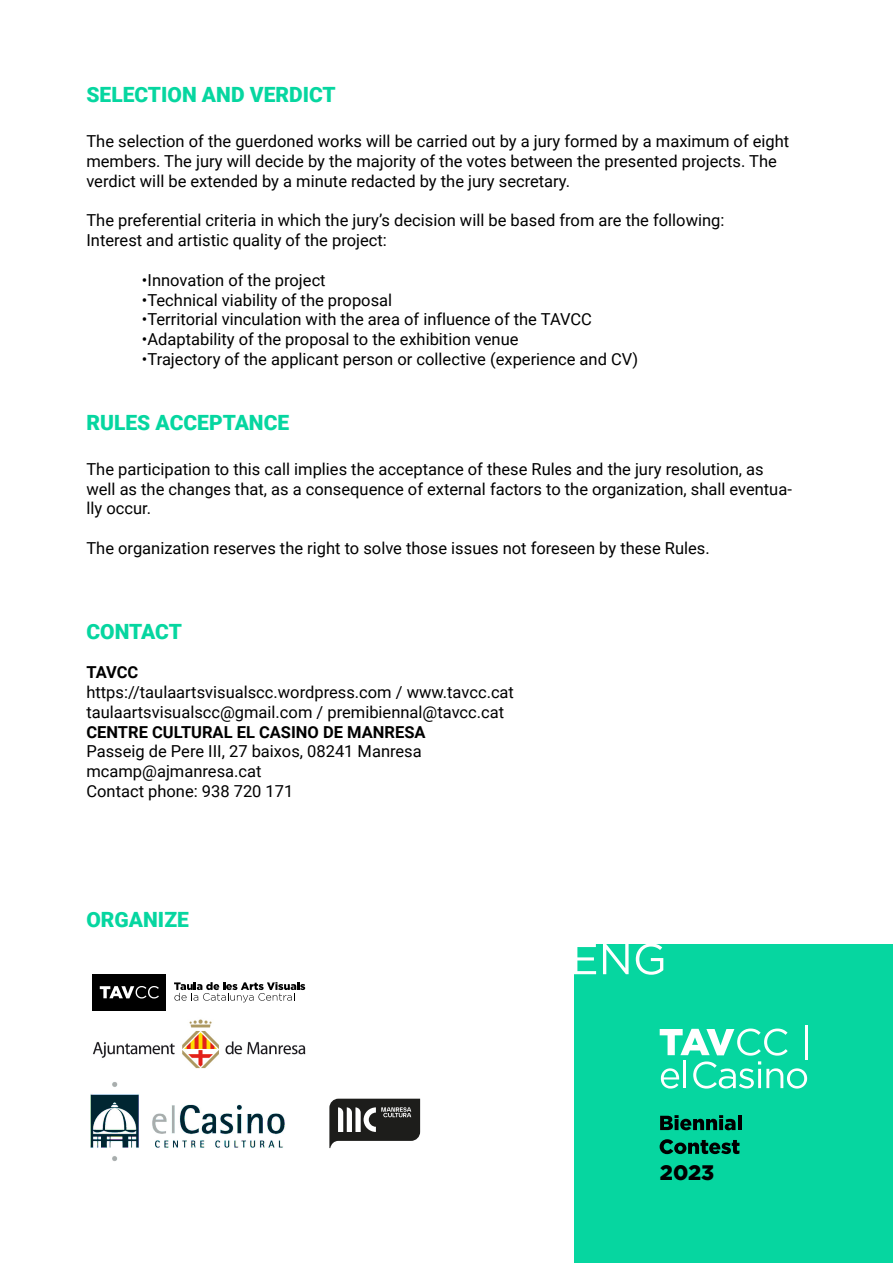
<style>
.page{position:relative;width:893px;height:1263px;background:#fff}
.page>*{position:absolute;margin:0;border:0;box-sizing:border-box;transform-origin:0 0}
.t1{font:900 21px "Roboto";color:#06d6a0}
.t2{font:900 21px "Gotham";color:#000}
.t3{font:16.5px/19.8px "Roboto";color:#000}
.t4{font:700 16.5px "Roboto";color:#000}
</style>
<div class="page">
<img style="left:92px;top:998px;width:214px;height:71px">
<img style="left:91px;top:1082px;width:194px;height:79px">
<svg style="left:174px;top:982px;width:131px;height:20px"></svg>
<div style="left:93px;top:974px;width:73px;height:37px;background:#000"></div>
<svg style="left:100px;top:986px;width:59px;height:12px"></svg>
<div style="left:574px;top:944px;width:319px;height:319px;background:#06d6a0"></div>
<svg style="left:329px;top:1099px;width:91px;height:49px"></svg>
<hr style="left:805px;top:1025px;width:2px;height:35px;background:#fff">
<svg style="left:660px;top:1028px;width:147px;height:60px"></svg>
<svg style="left:660px;top:1115px;width:75px;height:15px"></svg>
<hr style="left:738px;top:1115px;width:3px;height:15px;background:#000">
<svg style="left:660px;top:1139px;width:79px;height:15px"></svg>
<svg style="left:574px;top:944px;width:22px;height:30px"></svg>
<svg style="left:603px;top:944px;width:26px;height:30px"></svg>
<svg style="left:636px;top:944px;width:27px;height:31px"></svg>
<p class="t1" style="left:86px;top:80px;width:251px">SELECTION AND VERDICT</p>
<p class="t3" style="left:86px;top:131px;width:704px">The selection of the guerdoned works will be carried out by a jury formed by a maximum of eight members. The jury will decide by the majority of the votes between the presented projects. The verdict will be extended by a minute redacted by the jury secretary.</p>
<p class="t3" style="left:86px;top:210px;width:639px">The preferential criteria in which the jury’s decision will be based from are the following:<br>Interest and artistic quality of the project:</p>
<p class="t3" style="left:142px;top:269px;width:185px">•Innovation of the project</p>
<p class="t3" style="left:142px;top:289px;width:252px">•Technical viability of the proposal</p>
<p class="t3" style="left:142px;top:309px;width:451px">•Territorial vinculation with the area of influence of the TAVCC</p>
<p class="t3" style="left:142px;top:329px;width:378px">•Adaptability of the proposal to the exhibition venue</p>
<p class="t3" style="left:142px;top:349px;width:498px">•Trajectory of the applicant person or collective (experience and CV)</p>
<p class="t1" style="left:86px;top:408px;width:204px">RULES ACCEPTANCE</p>
<p class="t3" style="left:86px;top:458px;width:707px">The participation to this call implies the acceptance of these Rules and the jury resolution, as well as the changes that, as a consequence of external factors to the organization, shall eventua&shy;lly occur.</p>
<p class="t3" style="left:86px;top:538px;width:625px">The organization reserves the right to solve those issues not foreseen by these Rules.</p>
<p class="t1" style="left:86px;top:616px;width:97px">CONTACT</p>
<p class="t4" style="left:86px;top:661px;width:53px">TAVCC</p>
<p class="t3" style="left:86px;top:682px;width:429px">https://taulaartsvisualscc.wordpress.com / www.tavcc.cat taulaartsvisualscc@gmail.com / premibiennal@tavcc.cat</p>
<p class="t4" style="left:86px;top:720px;width:341px">CENTRE CULTURAL EL CASINO DE MANRESA</p>
<p class="t3" style="left:86px;top:741px;width:337px">Passeig de Pere III, 27 baixos, 08241 Manresa mcamp@ajmanresa.cat<br>Contact phone: 938 720 171</p>
<p class="t1" style="left:86px;top:904px;width:104px">ORGANIZE</p>
<p class="t2" style="left:660px;top:1160px;width:56px">2023</p>
</div>
